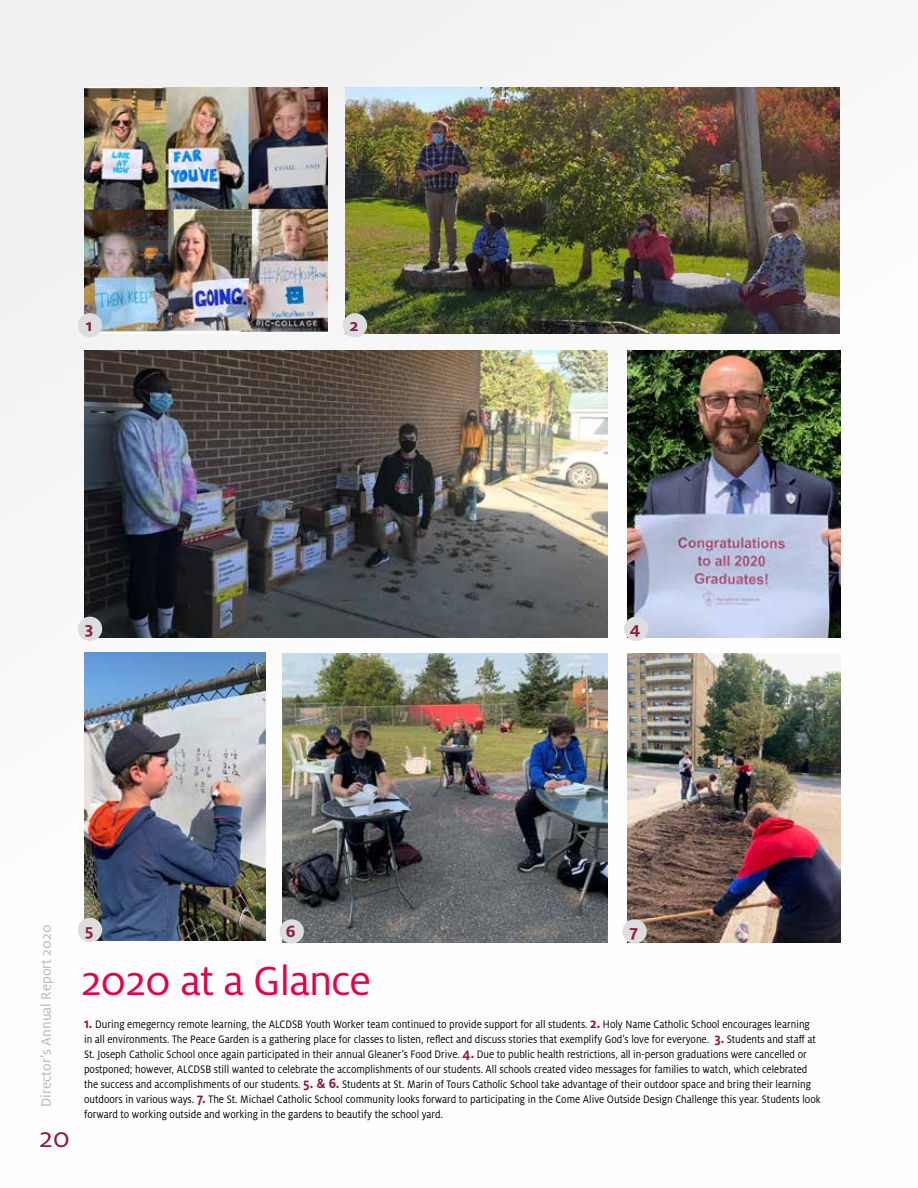
<style>
.page{position:relative;width:918px;height:1188px;background:#fff}
.page>*{position:absolute;margin:0;border:0;box-sizing:border-box;transform-origin:0 0}
.t1{font:45px "Milo Pro";letter-spacing:-.02em;color:#e9004b}
.t2{font:30px "Milo Pro";color:#8c1d40}
.t3{font:700 18px "Milo Pro";color:#8c1d40}
.t4{font:15px "Milo Pro";color:#b1b4b6}
.t5{font:12px/15px "Milo Pro";color:#000;scale:.9 1}
.s1{font-weight:700;font-size:15px;color:#8c1d40}
</style>
<div class="page">
<div style="left:0;top:0;width:918px;height:1188px;background:linear-gradient(to right,#f9f9f9,#fcfcfc)"></div>
<img style="left:346px;top:87px;width:493px;height:247px">
<img style="left:84px;top:87px;width:244px;height:247px">
<div style="left:78px;top:313px;width:24px;height:24px;background:#dcddde;border-radius:50%"></div>
<img style="left:627px;top:350px;width:213px;height:287px">
<div style="left:624px;top:617px;width:24px;height:24px;background:#dcddde;border-radius:50%"></div>
<img style="left:84px;top:652px;width:182px;height:289px">
<img style="left:283px;top:654px;width:325px;height:288px">
<div style="left:280px;top:919px;width:24px;height:25px;background:#dcddde;border-radius:50%"></div>
<img style="left:84px;top:350px;width:524px;height:287px">
<div style="left:78px;top:617px;width:24px;height:24px;background:#dcddde;border-radius:50%"></div>
<div style="left:78px;top:918px;width:24px;height:24px;background:#dcddde;border-radius:50%"></div>
<div style="left:343px;top:313px;width:24px;height:24px;background:#dcddde;border-radius:50%"></div>
<img style="left:627px;top:654px;width:214px;height:288px">
<div style="left:623px;top:919px;width:24px;height:25px;background:#dcddde;border-radius:50%"></div>
<h3 class="t3" style="left:86px;top:315px;width:8px">1</h3>
<h3 class="t3" style="left:350px;top:315px;width:10px">2</h3>
<h3 class="t3" style="left:85px;top:619px;width:10px">3</h3>
<h3 class="t3" style="left:630px;top:619px;width:12px">4</h3>
<p class="t4" style="left:38px;top:1107px;width:184px;rotate:-90deg">Director’s Annual Report 2020</p>
<h2 class="t2" style="left:39px;top:1121px;width:32px">20</h2>
<h3 class="t3" style="left:85px;top:920px;width:10px">5</h3>
<h3 class="t3" style="left:286px;top:921px;width:11px">6</h3>
<h1 class="t1" style="left:81px;top:957px;width:292px">2020 at a Glance</h1>
<h3 class="t3" style="left:629px;top:921px;width:10px">7</h3>
<p class="t5" style="left:84px;top:1017px;width:820px"><span class="s1">1.</span> During emegerncy remote learning, the ALCDSB Youth Worker team continued to provide support for all students. <span class="s1">2.</span> Holy Name Catholic School encourages learning in all environments. The Peace Garden is a gathering place for classes to listen, reflect and discuss stories that exemplify God’s love for everyone. <span class="s1">3.</span> Students and staff at St. Joseph Catholic School once again participated in their annual Gleaner’s Food Drive. <span class="s1">4.</span> Due to public health restrictions, all in-person graduations were cancelled or postponed; however, ALCDSB still wanted to celebrate the accomplishments of our students. All schools created video messages for families to watch, which celebrated the success and accomplishments of our students. <span class="s1">5. &amp; 6.</span> Students at St. Marin of Tours Catholic School take advantage of their outdoor space and bring their learning outdoors in various ways. <span class="s1">7.</span> The St. Michael Catholic School community looks forward to participating in the Come Alive Outside Design Challenge this year. Students look forward to working outside and working in the gardens to beautify the school yard.</p>
</div>
